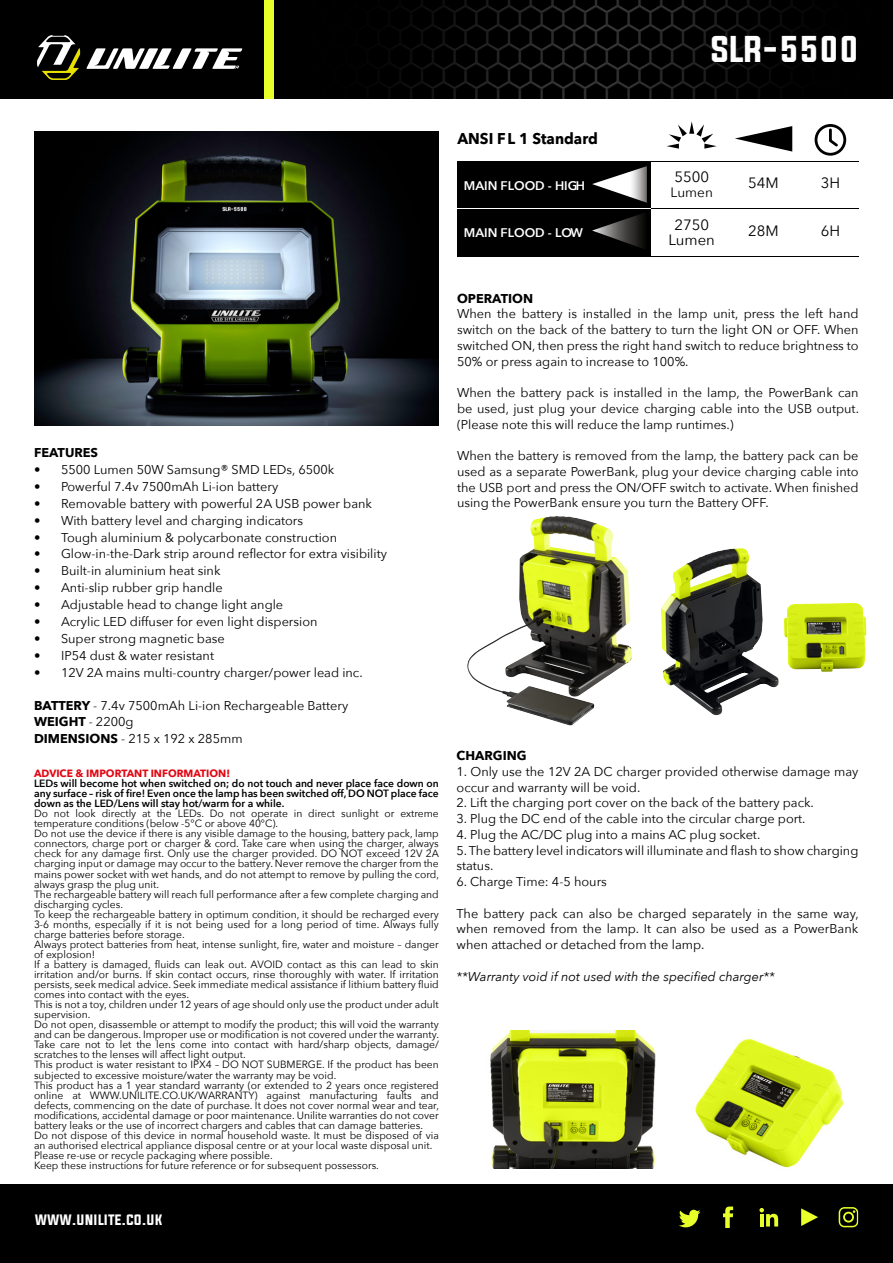
<style>
.page{position:relative;width:893px;height:1263px;background:#fff}
.page>*{position:absolute;margin:0;border:0;box-sizing:border-box;transform-origin:0 0}
.t1{font:31.5px "Evogria";color:#fff}
.t2{font:700 15.6px "Avenir Next";color:#000;scale:.95 1}
.t3{font:14.85px/15.1px "Avenir Next";color:#000;text-align:center}
.t4{font:13.5px "Evogria";color:#fff}
.t5{font:13.5px "Avenir Next";color:#000}
.t6{font:12.75px/15.8px "Avenir Next";color:#000;text-align:justify}
.t7{font:italic 12.75px "Avenir Next";color:#000}
.t8{font:700 12.75px "Avenir Next";color:#000}
.t9{font:600 12.45px "Avenir Next";color:#fff}
.t10{font:10.5px/10.1px "Avenir Next";color:#000}
.t11{font:600 10.5px/10.1px "Avenir Next";color:#000;text-align:justify}
.t12{font:700 10.5px "Avenir Next";color:#e30613}
.s1{font-weight:700}
</style>
<div class="page">
<div style="left:0;top:1184px;width:893px;height:79px;background:#000"></div>
<svg style="left:801px;top:1208px;width:17px;height:18px"></svg>
<svg style="left:839px;top:1207px;width:19px;height:20px"></svg>
<svg style="left:679px;top:1210px;width:21px;height:17px"></svg>
<svg style="left:759px;top:1208px;width:19px;height:18px"></svg>
<svg style="left:723px;top:1206px;width:10px;height:22px"></svg>
<div style="left:0;top:0;width:893px;height:99px;background:#000"></div>
<svg style="left:86px;top:48px;width:156px;height:21px"></svg>
<svg style="left:37px;top:35px;width:43px;height:45px"></svg>
<img style="left:389px;top:0;width:407px;height:99px">
<div style="left:264px;top:0;width:10px;height:99px;background:#e9ff29"></div>
<img style="left:34px;top:132px;width:405px;height:294px">
<img style="left:467px;top:516px;width:127px;height:209px">
<img style="left:490px;top:1031px;width:166px;height:137px">
<img style="left:661px;top:548px;width:118px;height:167px">
<img style="left:695px;top:1039px;width:149px;height:129px">
<div style="left:457px;top:161px;width:194px;height:95px;background:#000"></div>
<hr style="left:628px;top:208px;width:231px;height:1px;background:#000">
<hr style="left:457px;top:208px;width:194px;height:1px;background:#fff">
<hr style="left:457px;top:161px;width:402px;height:1px;background:#000">
<hr style="left:457px;top:256px;width:402px;height:1px;background:#000">
<img style="left:592px;top:166px;width:55px;height:37px">
<img style="left:592px;top:214px;width:52px;height:34px">
<svg style="left:667px;top:121px;width:50px;height:28px"></svg>
<svg style="left:815px;top:124px;width:31px;height:32px"></svg>
<svg style="left:735px;top:126px;width:57px;height:26px"></svg>
<h1 class="t1" style="left:711px;top:27px;width:149px">SLR-5500</h1>
<h2 class="t2" style="left:457px;top:125px;width:149px">ANSI FL 1 Standard</h2>
<h3 class="t3" style="left:674px;top:169px;width:36px">5500</h3>
<p class="t5" style="left:670px;top:181px;width:44px">Lumen</p>
<h3 class="t3" style="left:821px;top:175px;width:21px">3H</h3>
<p class="t9" style="left:464px;top:175px;width:123px">MAIN FLOOD - HIGH</p>
<h3 class="t3" style="left:748px;top:175px;width:32px">54M</h3>
<p class="t9" style="left:464px;top:222px;width:121px">MAIN FLOOD - LOW</p>
<h3 class="t3" style="left:668px;top:216px;width:48px">2750<br>Lumen</h3>
<h3 class="t3" style="left:748px;top:223px;width:32px">28M</h3>
<h3 class="t3" style="left:821px;top:223px;width:21px">6H</h3>
<p class="t8" style="left:34px;top:442px;width:66px">FEATURES</p>
<p class="t6" style="left:34px;top:461px;width:302px">• 5500 Lumen 50W Samsung® SMD LEDs, 6500k</p>
<p class="t6" style="left:34px;top:478px;width:246px">• Powerful 7.4v 7500mAh Li-ion battery</p>
<p class="t6" style="left:34px;top:495px;width:340px">• Removable battery with powerful 2A USB power bank</p>
<p class="t6" style="left:34px;top:512px;width:271px">• With battery level and charging indicators</p>
<p class="t6" style="left:34px;top:529px;width:305px">• Tough aluminium &amp; polycarbonate construction</p>
<p class="t6" style="left:34px;top:546px;width:354px">• Glow-in-the-Dark strip around reflector for extra visibility</p>
<p class="t6" style="left:34px;top:562px;width:188px">• Built-in aluminium heat sink</p>
<p class="t6" style="left:34px;top:579px;width:190px">• Anti-slip rubber grip handle</p>
<p class="t6" style="left:34px;top:596px;width:251px">• Adjustable head to change light angle</p>
<p class="t6" style="left:34px;top:613px;width:285px">• Acrylic LED diffuser for even light dispersion</p>
<p class="t6" style="left:34px;top:630px;width:192px">• Super strong magnetic base</p>
<p class="t6" style="left:34px;top:647px;width:182px">• IP54 dust &amp; water resistant</p>
<p class="t6" style="left:34px;top:664px;width:330px">• 12V 2A mains multi-country charger/power lead inc.</p>
<p class="t6" style="left:34px;top:696px;width:316px;line-height:16.5px;text-align:left"><span class="s1">BATTERY</span> - 7.4v 7500mAh Li-ion Rechargeable Battery<br><span class="s1">WEIGHT</span> - 2200g<br><span class="s1">DIMENSIONS</span> - 215 x 192 x 285mm</p>
<p class="t12" style="left:34px;top:764px;width:198px">ADVICE &amp; IMPORTANT INFORMATION!</p>
<p class="t11" style="left:34px;top:778px;width:406px">LEDs will become hot when switched on; do not touch and never place face down on any surface – risk of fire! Even once the lamp has been switched off, DO NOT place face down as the LED/Lens will stay hot/warm for a while.</p>
<p class="t10" style="left:34px;top:808px;width:407px">Do not look directly at the LEDs. Do not operate in direct sunlight or extreme temperature conditions (below -5°C or above 40°C).<br>Do not use the device if there is any visible damage to the housing, battery pack, lamp connectors, charge port or charger &amp; cord. Take care when using the charger, always check for any damage first. Only use the charger provided. DO NOT exceed 12V 2A charging input or damage may occur to the battery. Never remove the charger from the mains power socket with wet hands, and do not attempt to remove by pulling the cord, always grasp the plug unit.<br>The rechargeable battery will reach full performance after a few complete charging and discharging cycles.<br>To keep the rechargeable battery in optimum condition, it should be recharged every 3-6 months, especially if it is not being used for a long period of time. Always fully charge batteries before storage.<br>Always protect batteries from heat, intense sunlight, fire, water and moisture – danger of explosion!<br>If a battery is damaged, fluids can leak out. AVOID contact as this can lead to skin irritation and/or burns. If skin contact occurs, rinse thoroughly with water. If irritation persists, seek medical advice. Seek immediate medical assistance if lithium battery fluid comes into contact with the eyes.<br>This is not a toy, children under 12 years of age should only use the product under adult supervision.<br>Do not open, disassemble or attempt to modify the product; this will void the warranty and can be dangerous. Improper use or modification is not covered under the warranty.<br>Take care not to let the lens come into contact with hard/sharp objects, damage/ scratches to the lenses will affect light output.<br>This product is water resistant to IPX4 – DO NOT SUBMERGE. If the product has been subjected to excessive moisture/water the warranty may be void.<br>This product has a 1 year standard warranty (or extended to 2 years once registered online at WWW.UNILITE.CO.UK/WARRANTY) against manufacturing faults and defects, commencing on the date of purchase. It does not cover normal wear and tear, modifications, accidental damage or poor maintenance. Unilite warranties do not cover battery leaks or the use of incorrect chargers and cables that can damage batteries.<br>Do not dispose of this device in normal household waste. It must be disposed of via an authorised electrical appliance disposal centre or at your local waste disposal unit.<br>Please re-use or recycle packaging where possible.<br>Keep these instructions for future reference or for subsequent possessors.</p>
<p class="t4" style="left:35px;top:1210px;width:129px">WWW.UNILITE.CO.UK</p>
<p class="t8" style="left:457px;top:287px;width:78px">OPERATION</p>
<p class="t6" style="left:457px;top:305px;width:403px">When the battery is installed in the lamp unit, press the left hand switch on the back of the battery to turn the light ON or OFF. When switched ON, then press the right hand switch to reduce brightness to 50% or press again to increase to 100%.</p>
<p class="t6" style="left:457px;top:384px;width:403px">When the battery pack is installed in the lamp, the PowerBank can be used, just plug your device charging cable into the USB output. (Please note this will reduce the lamp runtimes.)</p>
<p class="t6" style="left:457px;top:447px;width:403px">When the battery is removed from the lamp, the battery pack can be used as a separate PowerBank, plug your device charging cable into the USB port and press the ON/OFF switch to activate. When finished using the PowerBank ensure you turn the Battery OFF.</p>
<p class="t8" style="left:457px;top:745px;width:72px">CHARGING</p>
<p class="t6" style="left:457px;top:763px;width:403px">1. Only use the 12V 2A DC charger provided otherwise damage may occur and warranty will be void.</p>
<p class="t6" style="left:457px;top:794px;width:359px">2. Lift the charging port cover on the back of the battery pack.</p>
<p class="t6" style="left:457px;top:810px;width:351px">3. Plug the DC end of the cable into the circular charge port.</p>
<p class="t6" style="left:457px;top:826px;width:305px">4. Plug the AC/DC plug into a mains AC plug socket.</p>
<p class="t6" style="left:457px;top:842px;width:403px">5. The battery level indicators will illuminate and flash to show charging status.</p>
<p class="t6" style="left:457px;top:873px;width:152px">6. Charge Time: 4-5 hours</p>
<p class="t6" style="left:457px;top:905px;width:404px">The battery pack can also be charged separately in the same way, when removed from the lamp. It can also be used as a PowerBank when attached or detached from the lamp.</p>
<p class="t7" style="left:457px;top:965px;width:320px">**Warranty void if not used with the specified charger**</p>
</div>
